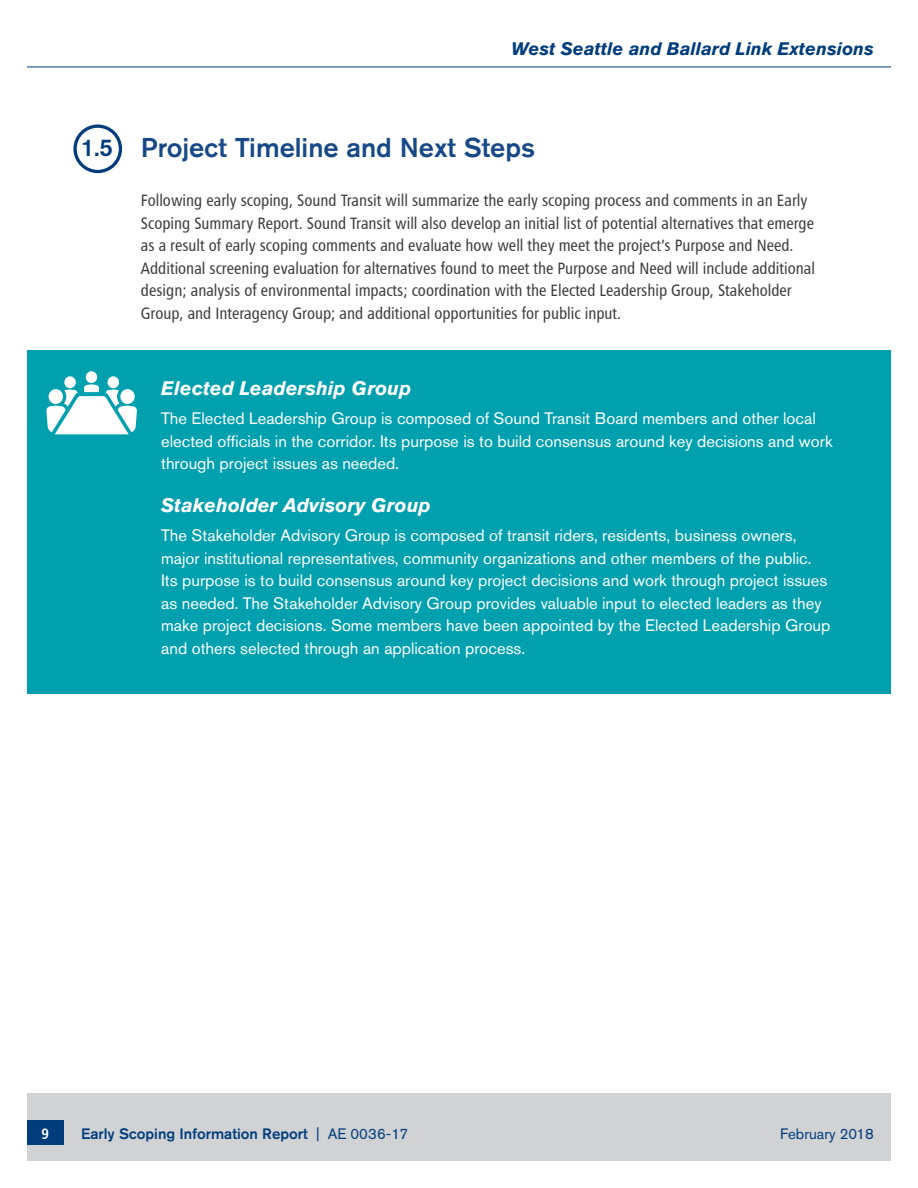
<style>
.page{position:relative;width:918px;height:1188px;background:#fff}
.page>*{position:absolute;margin:0;border:0;box-sizing:border-box;transform-origin:0 0}
.Section_Break{font:500 27px "Akzidenz Grotesk Std";color:#184987}
.t1{font:500 24px "Akzidenz Grotesk Std";color:#013d7d}
.Callout_Header{font:italic 700 19.5px "Akzidenz Grotesk Std";color:#fff}
.t2{font:italic 700 18px "Akzidenz Grotesk Std";color:#013d7d}
.Callout_Body{font:16.5px/22.5px "Akzidenz Grotesk Std";color:#fff}
.Body{font:16.5px/22.5px "Humanist 777 BT Roman Condensed B";color:#3e3e3f}
.t3{font:500 15px "Akzidenz Grotesk Std";color:#013d7d}
.t4{font:15px "Akzidenz Grotesk Std";color:#013d7d}
.t5{font:15px "Humanist 777 BT Bold Condensed B";color:#fff}
.s1{font-weight:400}
</style>
<div class="page">
<div style="left:27px;top:1094px;width:864px;height:67px;background:#d1d2d4"></div>
<div style="left:27px;top:1121px;width:37px;height:24px;background:#013d7d"></div>
<hr style="left:27px;top:67px;width:864px;height:1px;background:#013d7d">
<div style="left:27px;top:350px;width:864px;height:343px;background:#00a0af"></div>
<div style="left:108px;top:376px;width:11px;height:12px;background:#fff;border-radius:50%"></div>
<div style="left:86px;top:371px;width:11px;height:12px;background:#fff;border-radius:50%"></div>
<div style="left:64px;top:376px;width:12px;height:12px;background:#fff;border-radius:50%"></div>
<svg style="left:46px;top:384px;width:91px;height:50px"></svg>
<div style="left:73px;top:125px;width:49px;height:48px;border:3px solid #013d7d;border-radius:50%"></div>
<p class="t2" style="left:511px;top:38px;width:364px">West Seattle and Ballard Link Extensions</p>
<p class="t1" style="left:81px;top:133px;width:33px">1.5</p>
<p class="Section_Break" style="left:141px;top:131px;width:396px">Project Timeline and Next Steps</p>
<p class="Body" style="left:141px;top:189px;width:676px">Following early scoping, Sound Transit will summarize the early scoping process and comments in an Early Scoping Summary Report. Sound Transit will also develop an initial list of potential alternatives that emerge as a result of early scoping comments and evaluate how well they meet the project’s Purpose and Need.<br>Additional screening evaluation for alternatives found to meet the Purpose and Need will include additional design; analysis of environmental impacts; coordination with the Elected Leadership Group, Stakeholder Group, and Interagency Group; and additional opportunities for public input.</p>
<p class="Callout_Header" style="left:161px;top:377px;width:252px">Elected Leadership Group</p>
<p class="Callout_Body" style="left:161px;top:407px;width:673px">The Elected Leadership Group is composed of Sound Transit Board members and other local elected officials in the corridor. Its purpose is to build consensus around key decisions and work through project issues as needed.</p>
<p class="Callout_Header" style="left:161px;top:494px;width:271px">Stakeholder Advisory Group</p>
<p class="Callout_Body" style="left:161px;top:524px;width:671px">The Stakeholder Advisory Group is composed of transit riders, residents, business owners, major institutional representatives, community organizations and other members of the public.<br>Its purpose is to build consensus around key project decisions and work through project issues as needed. The Stakeholder Advisory Group provides valuable input to elected leaders as they make project decisions. Some members have been appointed by the Elected Leadership Group and others selected through an application process.</p>
<p class="t5" style="left:42px;top:1124px;width:9px">9</p>
<p class="t3" style="left:81px;top:1124px;width:329px">Early Scoping Information Report <span class="s1">| AE 0036-17</span></p>
<p class="t4" style="left:780px;top:1124px;width:95px">February 2018</p>
</div>
